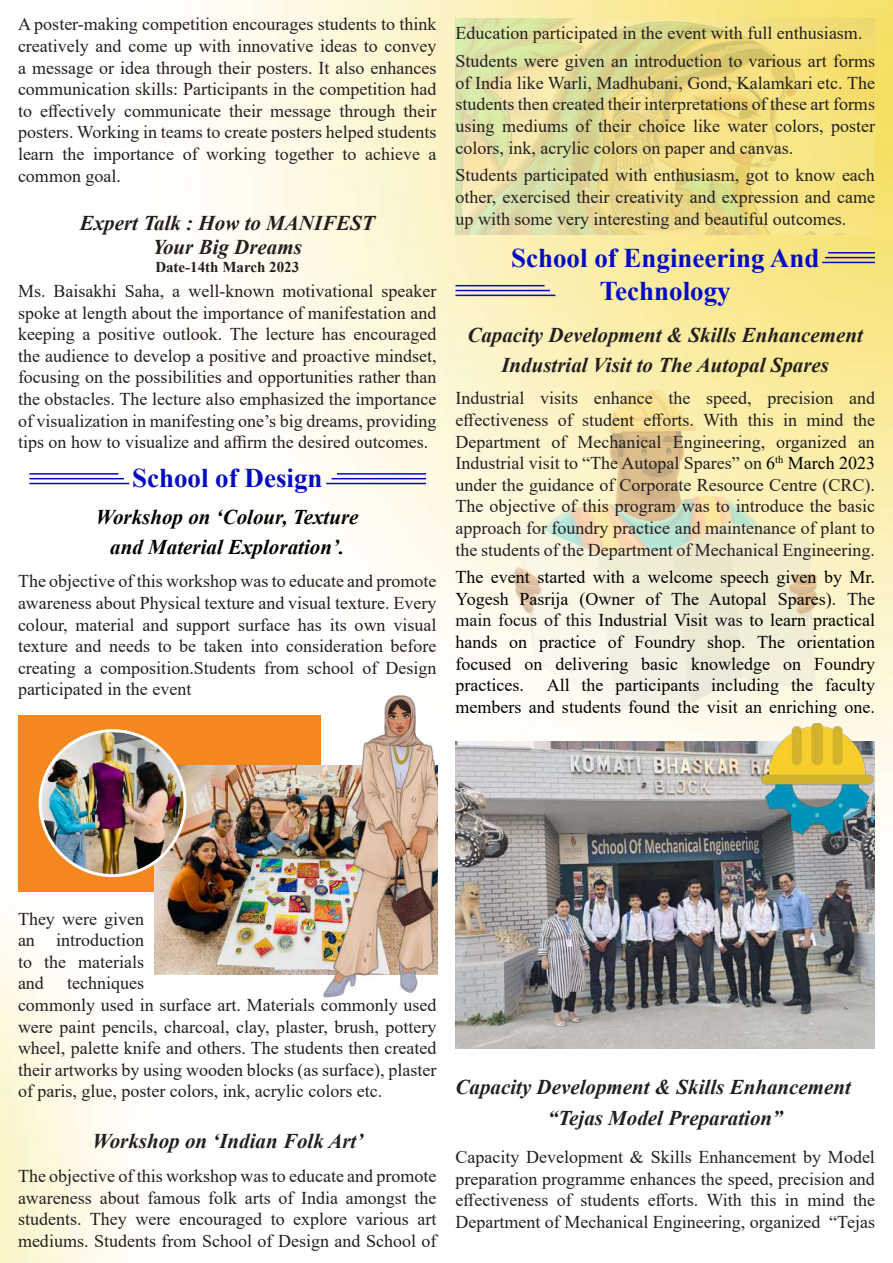
<style>
.page{position:relative;width:893px;height:1263px;background:#fff}
.page>*{position:absolute;margin:0;border:0;box-sizing:border-box;transform-origin:0 0}
.t1{font:700 27px/32.4px "Times New Roman";color:#040cc2;text-align:center}
.t2{font:italic 700 21px/24px "Times New Roman";color:#231f20;text-align:center}
.t3{font:italic 700 21px/30px "Times New Roman";color:#000;text-align:center}
.t4{font:18px/21.6px "Times New Roman";color:#231f20;text-align:justify}
.t5{font:18px/21.6px "Times New Roman";color:#000;text-align:justify}
.t6{font:700 15px "Times New Roman";color:#231f20}
.s1{color:#000}
.s2{color:#0e101a}
</style>
<div class="page">
<img style="left:0;top:0;width:893px;height:1263px">
<img style="left:455px;top:18px;width:420px;height:216px">
<img style="left:514px;top:336px;width:303px;height:406px">
<img style="left:455px;top:742px;width:420px;height:307px">
<hr style="left:29px;top:473px;width:89px;height:2px;background:#040cc2">
<hr style="left:29px;top:478px;width:95px;height:1px;background:#040cc2">
<hr style="left:29px;top:483px;width:100px;height:1px;background:#040cc2">
<hr style="left:337px;top:473px;width:89px;height:2px;background:#040cc2">
<hr style="left:332px;top:478px;width:94px;height:1px;background:#040cc2">
<hr style="left:326px;top:483px;width:100px;height:1px;background:#040cc2">
<hr style="left:455px;top:285px;width:90px;height:1px;background:#040cc2">
<hr style="left:455px;top:290px;width:95px;height:1px;background:#040cc2">
<hr style="left:455px;top:295px;width:100px;height:1px;background:#040cc2">
<hr style="left:828px;top:252px;width:47px;height:2px;background:#040cc2">
<hr style="left:825px;top:257px;width:50px;height:1px;background:#040cc2">
<hr style="left:822px;top:262px;width:53px;height:1px;background:#040cc2">
<div style="left:18px;top:715px;width:303px;height:176px;background:#f5871f"></div>
<img style="left:155px;top:765px;width:141px;height:209px">
<img style="left:40px;top:731px;width:145px;height:145px;border-radius:72px">
<div style="left:39px;top:729px;width:148px;height:148px;border:3px solid #fff;border-radius:50%"></div>
<img style="left:296px;top:691px;width:141px;height:309px">
<img style="left:760px;top:723px;width:113px;height:159px">
<p class="t4" style="left:18px;top:13px;width:420px">A poster-making competition encourages students to think creatively and come up with innovative ideas to convey a message or idea through their posters. It also enhances communication skills: Participants in the competition had to effectively communicate their message through their posters. Working in teams to create posters helped students learn the importance of working together to achieve a common goal.</p>
<p class="t2" style="left:80px;top:211px;width:297px">Expert Talk : How to MANIFEST<br>Your Big Dreams</p>
<p class="t6" style="left:155px;top:256px;width:145px">Date-14th March 2023</p>
<p class="t4" style="left:18px;top:279px;width:420px">Ms. Baisakhi Saha, a well-known motivational speaker spoke at length about the importance of manifestation and keeping a positive outlook. The lecture has encouraged the audience to develop a positive and proactive mindset, focusing on the possibilities and opportunities rather than the obstacles. The lecture also emphasized the importance of visualization in manifesting one’s big dreams, providing tips on how to visualize and affirm the desired outcomes.</p>
<h1 class="t1" style="left:132px;top:460px;width:192px">School of Design</h1>
<p class="t3" style="left:96px;top:501px;width:264px">Workshop on ‘Colour, Texture and Material Exploration’.</p>
<p class="t4" style="left:18px;top:570px;width:420px">The objective of this workshop was to educate and promote awareness about Physical texture and visual texture. Every colour, material and support surface has its own visual texture and needs to be taken into consideration before creating a composition.Students from school of Design participated in the event</p>
<p class="t4" style="left:455px;top:19px;width:421px;line-height:27.6px">Education participated in the event with full enthusiasm.<br>Students were given an introduction to various art forms</p>
<p class="t4" style="left:455px;top:71px;width:421px">of India like Warli, Madhubani, Gond, Kalamkari etc. The students then created their interpretations of these art forms using mediums of their choice like water colors, poster colors, ink, acrylic colors on paper and canvas.</p>
<p class="t4" style="left:455px;top:163px;width:421px;line-height:22px">Students participated with enthusiasm, got to know each other, exercised their creativity and expression and came up with some very interesting and beautiful outcomes.</p>
<h1 class="t1" style="left:511px;top:241px;width:310px">School of Engineering And<br>Technology</h1>
<p class="t2" style="left:467px;top:319px;width:397px;line-height:30px">Capacity Development &amp; Skills Enhancement<br>Industrial Visit to The Autopal Spares</p>
<p class="t4" style="left:455px;top:387px;width:421px">Industrial visits enhance the speed, precision and effectiveness of student efforts. With this in mind the Department of Mechanical Engineering, organized an Industrial visit to “The Autopal Spares” on <span class="s1">6</span><sup>th</sup> <span class="s1">March 2023 </span>under the guidance of Corporate Resource Centre (CRC).<br>The objective of this program was to introduce the basic approach for foundry practice and maintenance of plant to the students of the Department of Mechanical Engineering.</p>
<p class="t5" style="left:455px;top:566px;width:421px">The event started with a welcome speech given by Mr.<br>Yogesh Pasrija (Owner of The Autopal Spares). <span class="s2">The main focus of this</span> Industrial Visit <span class="s2">was</span> to learn practical hands on practice of Foundry shop. The orientation focused on delivering basic knowledge on Foundry practices.</p>
<p class="t5" style="left:455px;top:674px;width:421px;text-align:right">All the participants including the faculty<br>members and students found the visit an enriching one.</p>
<p class="t4" style="left:18px;top:907px;width:128px">They were given an introduction to the materials and</p>
<p class="t4" style="left:18px;top:972px;width:420px;text-align:left;text-indent:49px">techniques<br>commonly used in surface art. Materials commonly used were paint pencils, charcoal, clay, plaster, brush, pottery wheel, palette knife and others. The students then created their artworks by using wooden blocks (as surface), plaster of paris, glue, poster colors, ink, acrylic colors etc.</p>
<p class="t2" style="left:93px;top:1129px;width:272px">Workshop on ‘Indian Folk Art’</p>
<p class="t4" style="left:18px;top:1164px;width:420px">The objective of this workshop was to educate and promote awareness about famous folk arts of India amongst the students. They were encouraged to explore various art mediums. Students from School of Design and School of</p>
<p class="t2" style="left:548px;top:1071px;width:305px;line-height:31.2px;text-align:left;text-indent:-92px">Capacity Development &amp; Skills Enhancement “Tejas Model Preparation”</p>
<p class="t4" style="left:455px;top:1146px;width:421px">Capacity Development &amp; Skills Enhancement by Model preparation programme enhances the speed, precision and effectiveness of students efforts. With this in mind the Department of Mechanical Engineering, organized “Tejas</p>
</div>
